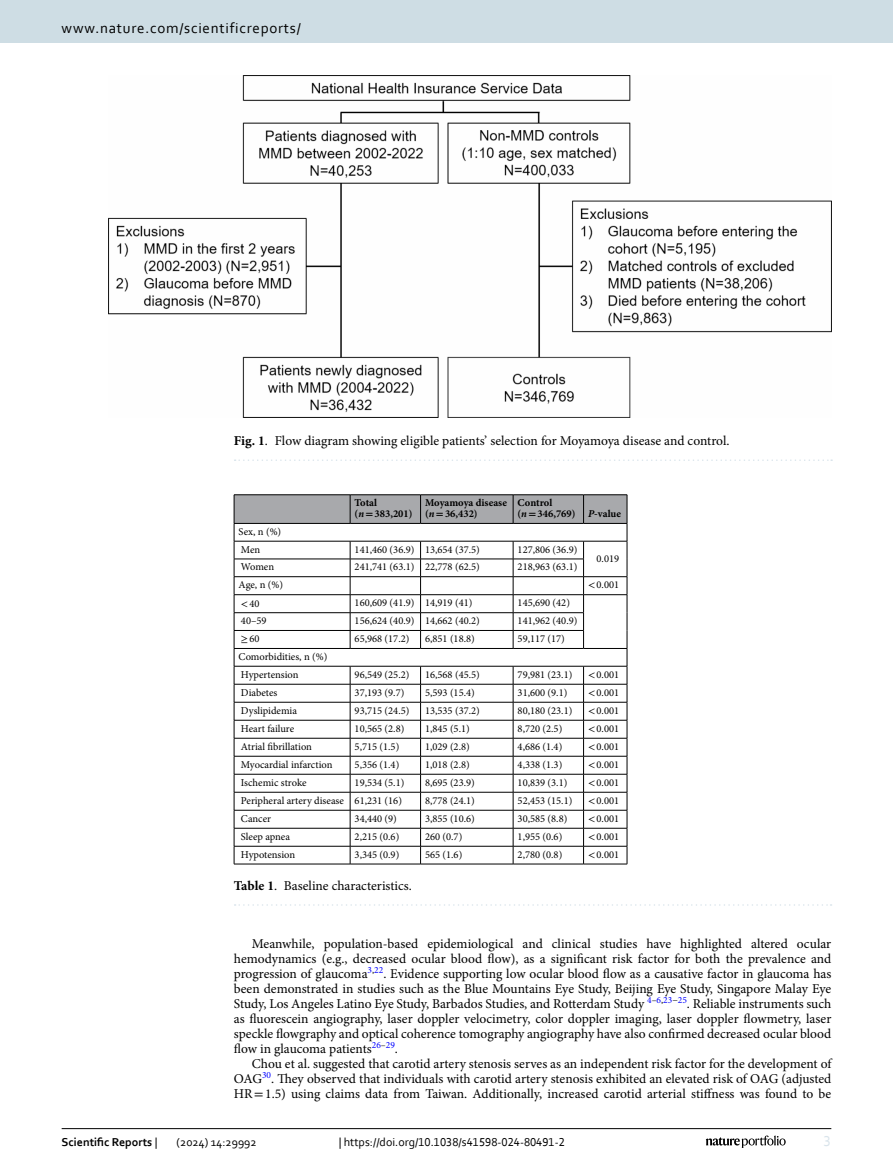
<style>
.page{position:relative;width:893px;height:1174px;background:#fff}
.page>*{position:absolute;margin:0;border:0;box-sizing:border-box;transform-origin:0 0}
.t1{font:15px "Corbel";letter-spacing:.05em;color:#000}
.t2{font:15px "Corbel";color:#d9e4eb}
.Body_Text_Indent{font:13.5px/15px "Minion Pro";color:#000;text-align:justify}
.Figure_Caption{font:13.5px "Minion Pro";color:#000}
.Table_Caption{font:13.5px "Minion Pro";color:#000}
.t3{font:12px "Corbel";color:#000}
.t4{font:700 12px "Corbel";color:#000}
.Table_Body{font:10.5px "Minion Pro";color:#000}
.Table_Head{font:700 10.5px "Minion Pro";color:#000}
.s1{font-weight:700}
.s2{font-style:italic}
.s3{font-family:"STIX"}
.s4{font-weight:400}
</style>
<div class="page">
<hr style="left:234px;top:494px;width:116px;height:1px;background:#000">
<hr style="left:350px;top:494px;width:71px;height:1px;background:#000">
<hr style="left:421px;top:494px;width:92px;height:1px;background:#000">
<hr style="left:513px;top:494px;width:71px;height:1px;background:#000">
<hr style="left:584px;top:494px;width:43px;height:1px;background:#000">
<svg style="left:234px;top:495px;width:394px;height:369px"></svg>
<hr style="left:584px;top:863px;width:43px;height:1px;background:#000">
<hr style="left:234px;top:863px;width:116px;height:1px;background:#000">
<svg style="left:235px;top:904px;width:597px;height:1px"></svg>
<img style="left:108px;top:76px;width:723px;height:341px">
<svg style="left:235px;top:459px;width:597px;height:2px"></svg>
<hr style="left:62px;top:1128px;width:769px;height:1px;background:#000">
<svg style="left:706px;top:1135px;width:80px;height:12px"></svg>
<div style="left:0;top:0;width:893px;height:43px;background:#cedde4"></div>
<p class="t1" style="left:62px;top:18px;width:241px">www.nature.com/scientificreports/</p>
<p class="Figure_Caption" style="left:234px;top:431px;width:497px"><span class="s1">Fig. 1</span>. Flow diagram showing eligible patients’ selection for Moyamoya disease and control.</p>
<p class="Table_Head" style="left:355px;top:495px;width:24px">Total</p>
<p class="Table_Head" style="left:355px;top:506px;width:59px">(<span class="s2">n</span><span class="s3">=</span>383,201)</p>
<p class="Table_Head" style="left:425px;top:495px;width:83px">Moyamoya disease</p>
<p class="Table_Head" style="left:425px;top:506px;width:54px">(<span class="s2">n</span><span class="s3">=</span>36,432)</p>
<p class="Table_Head" style="left:518px;top:495px;width:36px">Control</p>
<p class="Table_Head" style="left:518px;top:506px;width:59px">(<span class="s2">n</span><span class="s3">=</span>346,769)</p>
<p class="Table_Head" style="left:588px;top:506px;width:34px"><span class="s2">P</span>-value</p>
<p class="Table_Body" style="left:239px;top:524px;width:44px">Sex, n (%)</p>
<p class="Table_Body" style="left:241px;top:542px;width:21px">Men</p>
<p class="Table_Body" style="left:355px;top:542px;width:61px">141,460 (36.9)</p>
<p class="Table_Body" style="left:425px;top:542px;width:56px">13,654 (37.5)</p>
<p class="Table_Body" style="left:518px;top:542px;width:61px">127,806 (36.9)</p>
<p class="Table_Body" style="left:597px;top:551px;width:24px">0.019</p>
<p class="Table_Body" style="left:241px;top:560px;width:35px">Women</p>
<p class="Table_Body" style="left:355px;top:560px;width:61px">241,741 (63.1)</p>
<p class="Table_Body" style="left:425px;top:560px;width:56px">22,778 (62.5)</p>
<p class="Table_Body" style="left:518px;top:560px;width:61px">218,963 (63.1)</p>
<p class="Table_Body" style="left:239px;top:578px;width:46px">Age, n (%)</p>
<p class="Table_Body" style="left:588px;top:578px;width:33px"><span class="s3">&lt;</span>0.001</p>
<p class="Table_Body" style="left:241px;top:596px;width:20px"><span class="s3">&lt;</span>40</p>
<p class="Table_Body" style="left:355px;top:596px;width:61px">160,609 (41.9)</p>
<p class="Table_Body" style="left:425px;top:596px;width:49px">14,919 (41)</p>
<p class="Table_Body" style="left:518px;top:596px;width:54px">145,690 (42)</p>
<p class="Table_Body" style="left:241px;top:614px;width:27px">40–59</p>
<p class="Table_Body" style="left:355px;top:614px;width:61px">156,624 (40.9)</p>
<p class="Table_Body" style="left:425px;top:614px;width:56px">14,662 (40.2)</p>
<p class="Table_Body" style="left:518px;top:614px;width:61px">141,962 (40.9)</p>
<p class="Table_Body" style="left:241px;top:632px;width:20px"><span class="s3">≥</span>60</p>
<p class="Table_Body" style="left:355px;top:632px;width:56px">65,968 (17.2)</p>
<p class="Table_Body" style="left:425px;top:632px;width:51px">6,851 (18.8)</p>
<p class="Table_Body" style="left:518px;top:632px;width:49px">59,117 (17)</p>
<p class="Table_Body" style="left:239px;top:649px;width:90px">Comorbidities, n (%)</p>
<p class="Table_Body" style="left:241px;top:667px;width:59px">Hypertension</p>
<p class="Table_Body" style="left:355px;top:667px;width:56px">96,549 (25.2)</p>
<p class="Table_Body" style="left:425px;top:667px;width:56px">16,568 (45.5)</p>
<p class="Table_Body" style="left:518px;top:667px;width:56px">79,981 (23.1)</p>
<p class="Table_Body" style="left:588px;top:667px;width:33px"><span class="s3">&lt;</span>0.001</p>
<p class="Table_Body" style="left:241px;top:685px;width:38px">Diabetes</p>
<p class="Table_Body" style="left:355px;top:685px;width:51px">37,193 (9.7)</p>
<p class="Table_Body" style="left:425px;top:685px;width:51px">5,593 (15.4)</p>
<p class="Table_Body" style="left:518px;top:685px;width:51px">31,600 (9.1)</p>
<p class="Table_Body" style="left:588px;top:685px;width:33px"><span class="s3">&lt;</span>0.001</p>
<p class="Table_Body" style="left:241px;top:703px;width:58px">Dyslipidemia</p>
<p class="Table_Body" style="left:355px;top:703px;width:56px">93,715 (24.5)</p>
<p class="Table_Body" style="left:425px;top:703px;width:56px">13,535 (37.2)</p>
<p class="Table_Body" style="left:518px;top:703px;width:56px">80,180 (23.1)</p>
<p class="Table_Body" style="left:588px;top:703px;width:33px"><span class="s3">&lt;</span>0.001</p>
<p class="Table_Body" style="left:241px;top:721px;width:55px">Heart failure</p>
<p class="Table_Body" style="left:355px;top:721px;width:51px">10,565 (2.8)</p>
<p class="Table_Body" style="left:425px;top:721px;width:46px">1,845 (5.1)</p>
<p class="Table_Body" style="left:518px;top:721px;width:46px">8,720 (2.5)</p>
<p class="Table_Body" style="left:588px;top:721px;width:33px"><span class="s3">&lt;</span>0.001</p>
<p class="Table_Body" style="left:241px;top:739px;width:73px">Atrial fibrillation</p>
<p class="Table_Body" style="left:355px;top:739px;width:46px">5,715 (1.5)</p>
<p class="Table_Body" style="left:425px;top:739px;width:46px">1,029 (2.8)</p>
<p class="Table_Body" style="left:518px;top:739px;width:46px">4,686 (1.4)</p>
<p class="Table_Body" style="left:588px;top:739px;width:33px"><span class="s3">&lt;</span>0.001</p>
<p class="Table_Body" style="left:241px;top:757px;width:93px">Myocardial infarction</p>
<p class="Table_Body" style="left:355px;top:757px;width:46px">5,356 (1.4)</p>
<p class="Table_Body" style="left:425px;top:757px;width:46px">1,018 (2.8)</p>
<p class="Table_Body" style="left:518px;top:757px;width:46px">4,338 (1.3)</p>
<p class="Table_Body" style="left:588px;top:757px;width:33px"><span class="s3">&lt;</span>0.001</p>
<p class="Table_Body" style="left:241px;top:775px;width:67px">Ischemic stroke</p>
<p class="Table_Body" style="left:355px;top:775px;width:51px">19,534 (5.1)</p>
<p class="Table_Body" style="left:425px;top:775px;width:51px">8,695 (23.9)</p>
<p class="Table_Body" style="left:518px;top:775px;width:51px">10,839 (3.1)</p>
<p class="Table_Body" style="left:588px;top:775px;width:33px"><span class="s3">&lt;</span>0.001</p>
<p class="Table_Body" style="left:241px;top:793px;width:105px">Peripheral artery disease</p>
<p class="Table_Body" style="left:355px;top:793px;width:49px">61,231 (16)</p>
<p class="Table_Body" style="left:425px;top:793px;width:51px">8,778 (24.1)</p>
<p class="Table_Body" style="left:518px;top:793px;width:56px">52,453 (15.1)</p>
<p class="Table_Body" style="left:588px;top:793px;width:33px"><span class="s3">&lt;</span>0.001</p>
<p class="Table_Body" style="left:241px;top:811px;width:32px">Cancer</p>
<p class="Table_Body" style="left:355px;top:811px;width:44px">34,440 (9)</p>
<p class="Table_Body" style="left:425px;top:811px;width:51px">3,855 (10.6)</p>
<p class="Table_Body" style="left:518px;top:811px;width:51px">30,585 (8.8)</p>
<p class="Table_Body" style="left:588px;top:811px;width:33px"><span class="s3">&lt;</span>0.001</p>
<p class="Table_Body" style="left:241px;top:829px;width:51px">Sleep apnea</p>
<p class="Table_Body" style="left:355px;top:829px;width:46px">2,215 (0.6)</p>
<p class="Table_Body" style="left:425px;top:829px;width:39px">260 (0.7)</p>
<p class="Table_Body" style="left:518px;top:829px;width:46px">1,955 (0.6)</p>
<p class="Table_Body" style="left:588px;top:829px;width:33px"><span class="s3">&lt;</span>0.001</p>
<p class="Table_Body" style="left:241px;top:847px;width:56px">Hypotension</p>
<p class="Table_Body" style="left:355px;top:847px;width:46px">3,345 (0.9)</p>
<p class="Table_Body" style="left:425px;top:847px;width:39px">565 (1.6)</p>
<p class="Table_Body" style="left:518px;top:847px;width:46px">2,780 (0.8)</p>
<p class="Table_Body" style="left:588px;top:847px;width:33px"><span class="s3">&lt;</span>0.001</p>
<p class="Table_Caption" style="left:234px;top:876px;width:180px"><span class="s1">Table 1</span>. Baseline characteristics.</p>
<p class="Body_Text_Indent" style="left:234px;top:936px;width:599px;text-indent:18px">Meanwhile, population-based epidemiological and clinical studies have highlighted altered ocular hemodynamics (e.g., decreased ocular blood flow), as a significant risk factor for both the prevalence and progression of glaucoma<sup>3</sup><sup>,</sup><sup>22</sup>. Evidence supporting low ocular blood flow as a causative factor in glaucoma has been demonstrated in studies such as the Blue Mountains Eye Study, Beijing Eye Study, Singapore Malay Eye Study, Los Angeles Latino Eye Study, Barbados Studies, and Rotterdam Study <sup>4</sup><sup>–</sup><sup>6</sup><sup>,</sup><sup>23</sup><sup>−</sup><sup>25</sup>. Reliable instruments such as fluorescein angiography, laser doppler velocimetry, color doppler imaging, laser doppler flowmetry, laser speckle flowgraphy and optical coherence tomography angiography have also confirmed decreased ocular blood flow in glaucoma patients<sup>26</sup><sup>–</sup><sup>29</sup>.</p>
<p class="Body_Text_Indent" style="left:234px;top:1056px;width:599px;text-indent:18px">Chou et al. suggested that carotid artery stenosis serves as an independent risk factor for the development of OAG<sup>30</sup>. They observed that individuals with carotid artery stenosis exhibited an elevated risk of OAG (adjusted HR<span class="s3">=</span>1.5) using claims data from Taiwan. Additionally, increased carotid arterial stiffness was found to be</p>
<p class="t4" style="left:62px;top:1134px;width:97px">Scientific Reports <span class="s4">|</span></p>
<p class="t3" style="left:177px;top:1134px;width:82px">(2024) 14:29992</p>
<p class="t3" style="left:339px;top:1134px;width:228px">| https://doi.org/10.1038/s41598-024-80491-2</p>
<p class="t2" style="left:824px;top:1132px;width:9px">3</p>
</div>
